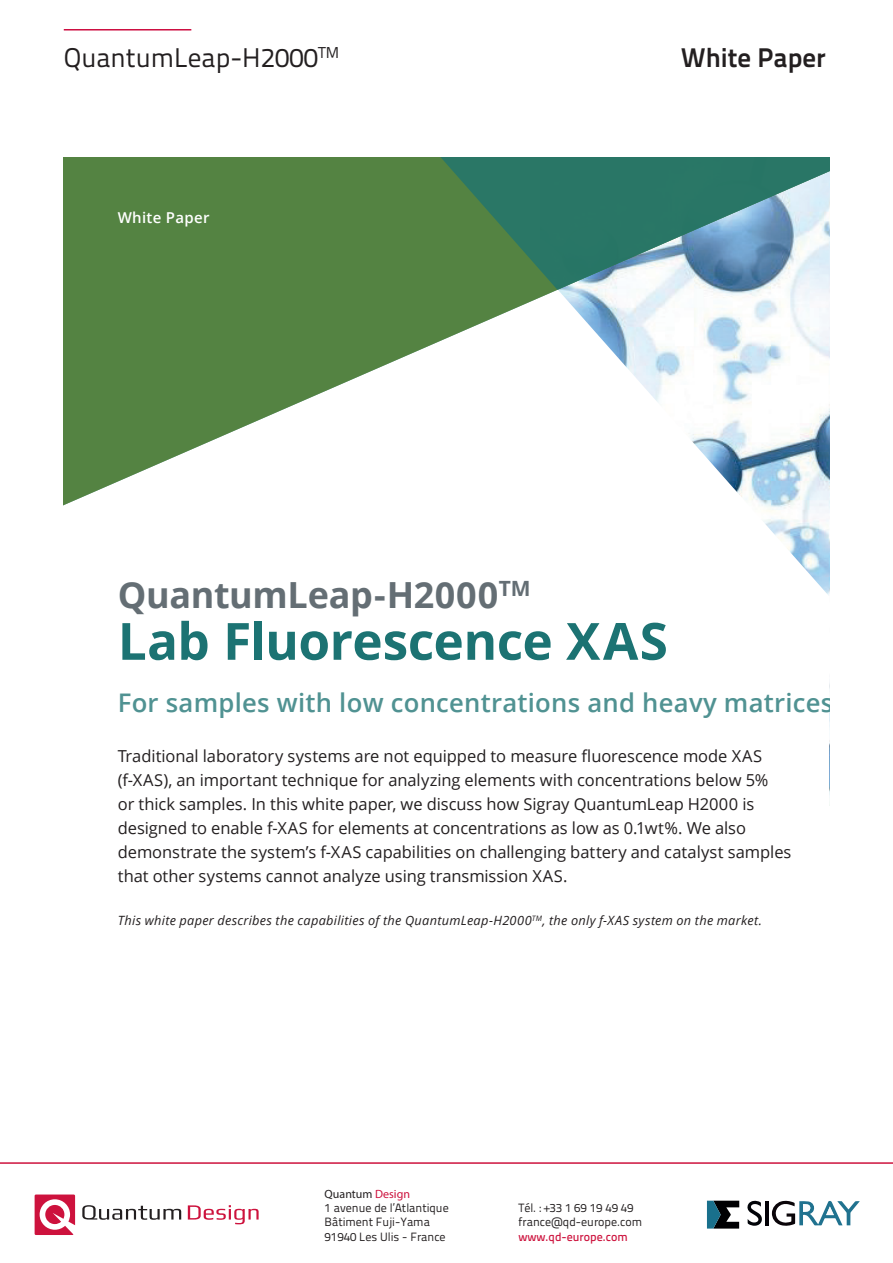
<style>
.page{position:relative;width:893px;height:1263px;background:#fff}
.page>*{position:absolute;margin:0;border:0;box-sizing:border-box;transform-origin:0 0}
.t1{font:700 51.3px "Open Sans";letter-spacing:-.01em;color:#1c7373}
.t2{font:700 36px "Open Sans";letter-spacing:-.01em;color:#646e74}
.t3{font:27px "Titillium Text 22 L";color:#231f20}
.t4{font:700 27px "Titillium Text 22 L";color:#231f20}
.t5{font:600 25.65px "Open Sans";letter-spacing:.01em;color:#509292}
.t6{font:16.5px/24px "Open Sans";letter-spacing:-.005em;color:#231f20}
.t7{font:600 15px "Open Sans";letter-spacing:.02em;color:#fff}
.t8{font:italic 12.75px "Open Sans";letter-spacing:.025em;color:#231f20}
.t9{font:12px/14.4px "Titillium Text 22 L";color:#231f20}
.t10{font:500 12px "Titillium Text 22 L";color:#cd123d}
.t11{font:12px "Myriad Pro";color:#231f20}
.s1{color:#cd123d}
</style>
<div class="page">
<svg style="left:35px;top:1194px;width:40px;height:41px"></svg>
<svg style="left:82px;top:1205px;width:99px;height:15px"></svg>
<svg style="left:188px;top:1205px;width:71px;height:19px"></svg>
<hr style="left:0;top:1162px;width:893px;height:2px;background:#cd123d">
<svg style="left:707px;top:1200px;width:153px;height:29px"></svg>
<hr style="left:64px;top:29px;width:127px;height:2px;background:#cd0d40">
<svg style="left:64px;top:157px;width:765px;height:355px"></svg>
<svg style="left:429px;top:157px;width:400px;height:133px;background:#568e81"></svg>
<h3 class="t3" style="left:64px;top:38px;width:277px">QuantumLeap-H2000<sup>TM</sup></h3>
<h3 class="t4" style="left:681px;top:37px;width:147px">White Paper</h3>
<p class="t7" style="left:118px;top:207px;width:93px">White Paper</p>
<h2 class="t2" style="left:118px;top:570px;width:414px">QuantumLeap-H2000<sup>TM</sup></h2>
<h1 class="t1" style="left:118px;top:605px;width:552px">Lab Fluorescence XAS</h1>
<h3 class="t5" style="left:118px;top:685px;width:717px">For samples with low concentrations and heavy matrices</h3>
<p class="t6" style="left:118px;top:743px;width:675px">Traditional laboratory systems are not equipped to measure fluorescence mode XAS (f-XAS), an important technique for analyzing elements with concentrations below 5%<br>or thick samples. In this white paper, we discuss how Sigray QuantumLeap H2000 is designed to enable f-XAS for elements at concentrations as low as 0.1wt%. We also demonstrate the system’s f-XAS capabilities on challenging battery and catalyst samples that other systems cannot analyze using transmission XAS.</p>
<p class="t8" style="left:118px;top:912px;width:646px">This white paper describes the capabilities of the QuantumLeap-H2000<sup>TM</sup>, the only f-XAS system on the market.</p>
<p class="t11" style="left:325px;top:1186px;width:87px">Quantum <span class="s1">Design</span></p>
<p class="t9" style="left:325px;top:1200px;width:126px">1 avenue de l’Atlantique<br>Bâtiment Fuji-Yama<br>91940 Les Ulis - France</p>
<p class="t9" style="left:518px;top:1200px;width:125px">Tél. : +33 1 69 19 49 49 france@qd-europe.com</p>
<p class="t9" style="left:261px;top:1188px;width:124px">Quantum Design GmbH</p>
<p class="t10" style="left:518px;top:1227px;width:111px">www.qd-europe.com</p>
</div>
